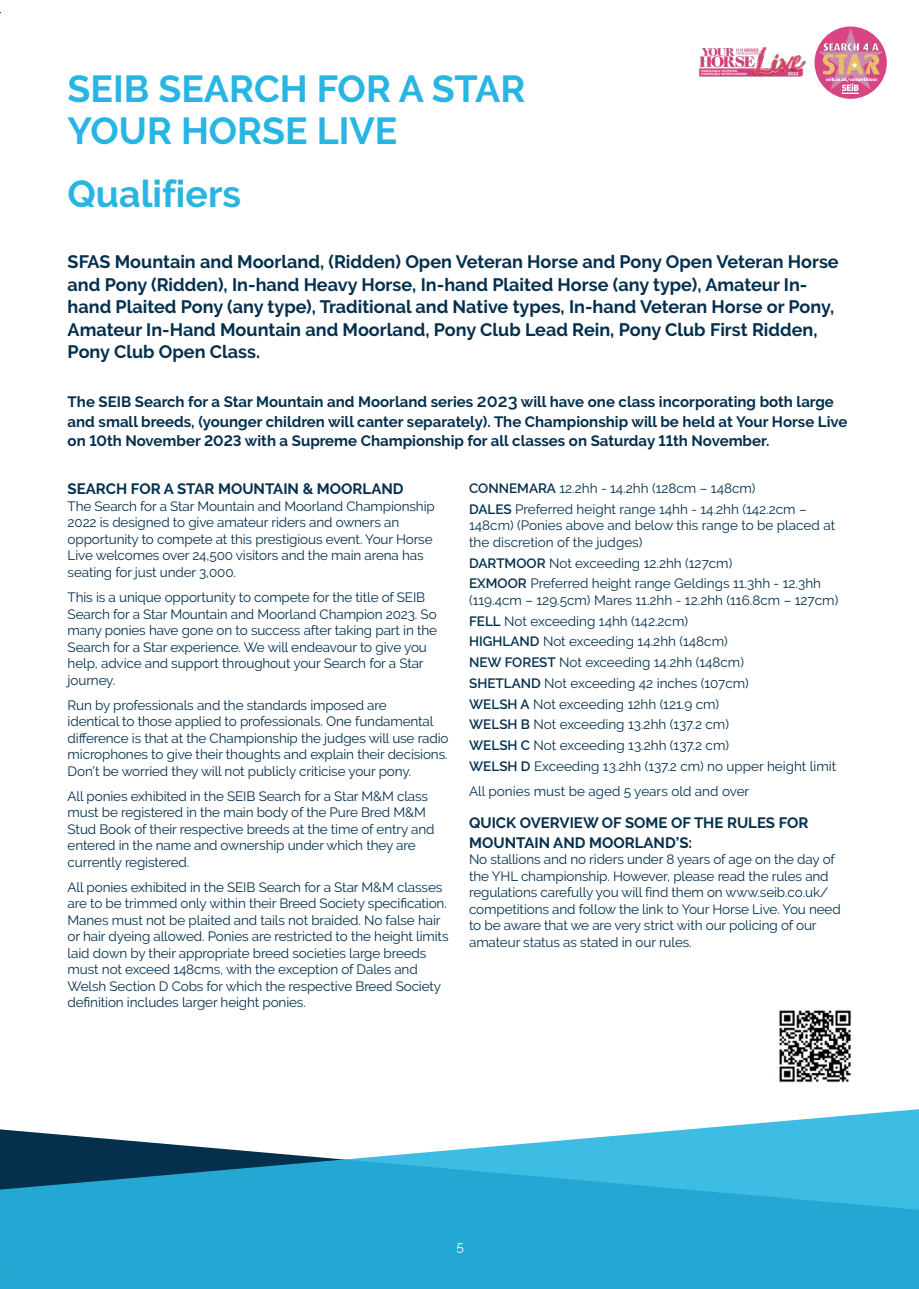
<style>
.page{position:relative;width:919px;height:1289px;background:#fff}
.page>*{position:absolute;margin:0;border:0;box-sizing:border-box;transform-origin:0 0}
.t1{font:700 37.5px/42px "Raleway";color:#28b5e2}
.t2{font:700 18px/22.5px "Raleway";color:#04304e}
.t3{font:700 15px/19.5px "Raleway";color:#04304e}
.t4{font:13.5px/16.5px "Raleway";letter-spacing:-.01em;color:#04304e}
.t5{font:13.5px "Raleway";color:#fff}
.s1{font-weight:600;font-size:18px}
.s2{font-weight:600}
</style>
<div class="page">
<svg style="left:0;top:1109px;width:919px;height:179px;fill:#24a7d2"></svg>
<div style="left:815px;top:26px;width:72px;height:73px;background:#d84584;border-radius:50%"></div>
<svg style="left:818px;top:28px;width:65px;height:67px"></svg>
<img style="left:699px;top:46px;width:107px;height:31px">
<img style="left:779px;top:1010px;width:73px;height:73px">
<h1 class="t1" style="left:68px;top:68px;width:459px">SEIB SEARCH FOR A STAR<br>YOUR HORSE LIVE</h1>
<h1 class="t1" style="left:68px;top:173px;width:175px">Qualifiers</h1>
<p class="t2" style="left:68px;top:251px;width:773px">SFAS Mountain and Moorland, (Ridden) Open Veteran Horse and Pony Open Veteran Horse and Pony (Ridden), In-hand Heavy Horse, In-hand Plaited Horse (any type), Amateur In&shy;hand Plaited Pony (any type), Traditional and Native types, In-hand Veteran Horse or Pony, Amateur In-Hand Mountain and Moorland, Pony Club Lead Rein, Pony Club First Ridden, Pony Club Open Class.</p>
<p class="t3" style="left:68px;top:392px;width:781px">The SEIB Search for a Star Mountain and Moorland series <span class="s1">2023</span> will have one class incorporating both large and small breeds, (younger children will canter separately). The Championship will be held at Your Horse Live on 10th November 2023 with a Supreme Championship for all classes on Saturday 11th November.</p>
<p class="t3" style="left:68px;top:479px;width:337px">SEARCH FOR A STAR MOUNTAIN &amp; MOORLAND</p>
<p class="t4" style="left:68px;top:498px;width:369px">The Search for a Star Mountain and Moorland Championship 2022 is designed to give amateur riders and owners an opportunity to compete at this prestigious event. Your Horse Live welcomes over 24,500 visitors and the main arena has seating for just under 3,000.</p>
<p class="t4" style="left:68px;top:589px;width:371px">This is a unique opportunity to compete for the title of SEIB Search for a Star Mountain and Moorland Champion 2023. So many ponies have gone on to success after taking part in the Search for a Star experience. We will endeavour to give you help, advice and support throughout your Search for a Star journey.</p>
<p class="t4" style="left:68px;top:696px;width:382px">Run by professionals and the standards imposed are<br>identical to those applied to professionals. One fundamental difference is that at the Championship the judges will use radio microphones to give their thoughts and explain their decisions.<br>Don’t be worried they will not publicly criticise your pony.</p>
<p class="t4" style="left:68px;top:787px;width:368px">All ponies exhibited in the SEIB Search for a Star M&amp;M class must be registered in the main body of the Pure Bred M&amp;M Stud Book of their respective breeds at the time of entry and entered in the name and ownership under which they are currently registered.</p>
<p class="t4" style="left:68px;top:878px;width:382px">All ponies exhibited in the SEIB Search for a Star M&amp;M classes are to be trimmed only within their Breed Society specification.<br>Manes must not be plaited and tails not braided. No false hair or hair dyeing allowed. Ponies are restricted to the height limits laid down by their appropriate breed societies large breeds must not exceed 148cms, with the exception of Dales and Welsh Section D Cobs for which the respective Breed Society definition includes larger height ponies.</p>
<p class="t4" style="left:469px;top:477px;width:339px;line-height:20.7px"><span class="s2">CONNEMARA</span> 12.2hh - 14.2hh (128cm – 148cm)<br><span class="s2">DALES</span> Preferred height range 14hh - 14.2hh (142.2cm –</p>
<p class="t4" style="left:469px;top:517px;width:368px">148cm) (Ponies above and below this range to be placed at the discretion of the judges)</p>
<p class="t4" style="left:469px;top:552px;width:353px;line-height:20.7px"><span class="s2">DARTMOOR</span> Not exceeding 12.2hh (127cm)<br><span class="s2">EXMOOR</span> Preferred height range Geldings 11.3hh - 12.3hh</p>
<p class="t4" style="left:469px;top:589px;width:371px;line-height:20.7px">(119.4cm – 129.5cm) Mares 11.2hh - 12.2hh (116.8cm – 127cm)<br><span class="s2">FELL</span> Not exceeding 14hh (142.2cm)<br><span class="s2">HIGHLAND</span> Not exceeding 14.2hh (148cm)<br><span class="s2">NEW FOREST</span> Not exceeding 14.2hh (148cm)<br><span class="s2">SHETLAND</span> Not exceeding 42 inches (107cm)<br><span class="s2">WELSH A</span> Not exceeding 12hh (121.9 cm)<br><span class="s2">WELSH B</span> Not exceeding 13.2hh (137.2 cm)<br><span class="s2">WELSH C</span> Not exceeding 13.2hh (137.2 cm)<br><span class="s2">WELSH D</span> Exceeding 13.2hh (137.2 cm) no upper height limit</p>
<p class="t4" style="left:469px;top:782px;width:282px">All ponies must be aged 5 years old and over</p>
<p class="t3" style="left:469px;top:813px;width:341px">QUICK OVERVIEW OF SOME OF THE RULES FOR<br>MOUNTAIN AND MOORLAND’S:</p>
<p class="t4" style="left:469px;top:851px;width:373px">No stallions and no riders under 8 years of age on the day of the YHL championship. However, please read the rules and regulations carefully you will find them on www.seib.co.uk/ competitions and follow the link to Your Horse Live. You need to be aware that we are very strict with our policing of our amateur status as stated in our rules.</p>
<p class="t5" style="left:456px;top:1237px;width:9px">5</p>
</div>
